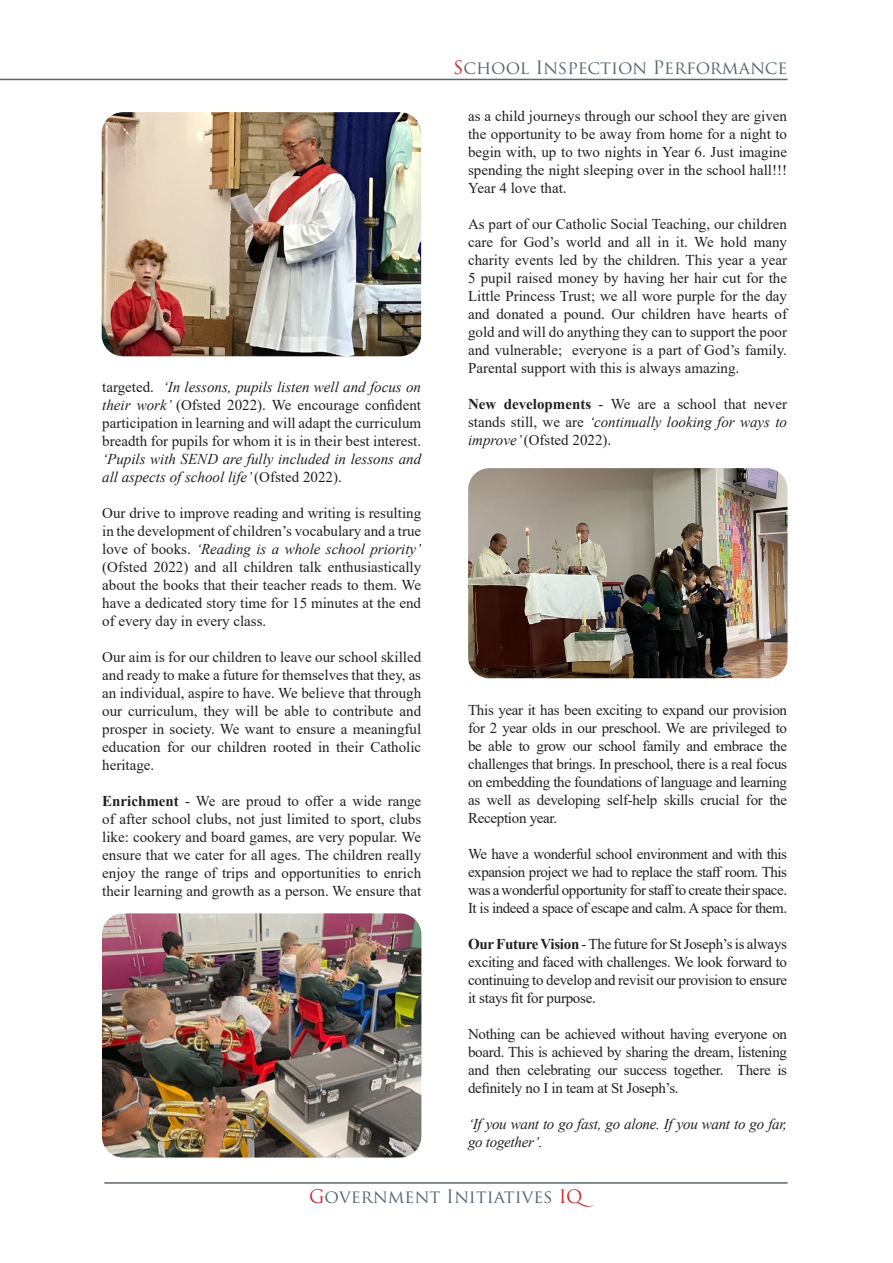
<style>
.page{position:relative;width:893px;height:1263px;background:#fff}
.page>*{position:absolute;margin:0;border:0;box-sizing:border-box;transform-origin:0 0}
.t1{font:18px "Trajan Pro";color:#5a676e}
.Normal__Web{font:15px/18px "Times New Roman";color:#231f20;text-align:justify}
.Normal__Web-2{font:italic 15px/18px "Times New Roman";letter-spacing:-.02em;color:#231f20}
.s1{font-style:italic}
.s2{font-weight:700}
.s3{color:#d1232a}
</style>
<div class="page">
<hr style="left:0;top:79px;width:788px;height:1px;background:#5a676e">
<hr style="left:104px;top:1182px;width:684px;height:2px;background:#5a676e">
<img style="left:468px;top:468px;width:320px;height:210px">
<img style="left:102px;top:913px;width:319px;height:244px">
<img style="left:102px;top:112px;width:319px;height:244px">
<p class="Normal__Web" style="left:102px;top:378px;width:320px">targeted. <span class="s1">‘In lessons, pupils listen well and focus on their work’</span> (Ofsted 2022). We encourage confident participation in learning and will adapt the curriculum breadth for pupils for whom it is in their best interest. <span class="s1">‘Pupils with SEND are fully included in lessons and all aspects of school life’</span> (Ofsted 2022).</p>
<p class="Normal__Web" style="left:102px;top:504px;width:320px">Our drive to improve reading and writing is resulting in the development of children’s vocabulary and a true love of books. <span class="s1">‘Reading is a whole school priority’ </span>(Ofsted 2022) and all children talk enthusiastically about the books that their teacher reads to them. We have a dedicated story time for 15 minutes at the end of every day in every class.</p>
<p class="Normal__Web" style="left:102px;top:648px;width:320px">Our aim is for our children to leave our school skilled and ready to make a future for themselves that they, as an individual, aspire to have. We believe that through our curriculum, they will be able to contribute and prosper in society. We want to ensure a meaningful education for our children rooted in their Catholic heritage.</p>
<p class="Normal__Web" style="left:102px;top:792px;width:320px"><span class="s2">Enrichment</span> - We are proud to offer a wide range of after school clubs, not just limited to sport, clubs like: cookery and board games, are very popular. We ensure that we cater for all ages. The children really enjoy the range of trips and opportunities to enrich their learning and growth as a person. We ensure that</p>
<p class="t1" style="left:453px;top:56px;width:336px"><span class="s3">S</span>chool Inspection Performance</p>
<p class="Normal__Web" style="left:468px;top:107px;width:320px">as a child journeys through our school they are given the opportunity to be away from home for a night to begin with, up to two nights in Year 6. Just imagine spending the night sleeping over in the school hall!!!<br>Year 4 love that.</p>
<p class="Normal__Web" style="left:468px;top:215px;width:320px">As part of our Catholic Social Teaching, our children care for God’s world and all in it. We hold many charity events led by the children. This year a year 5 pupil raised money by having her hair cut for the Little Princess Trust; we all wore purple for the day and donated a pound. Our children have hearts of gold and will do anything they can to support the poor and vulnerable; everyone is a part of God’s family.<br>Parental support with this is always amazing.</p>
<p class="Normal__Web" style="left:468px;top:395px;width:320px"><span class="s2">New developments</span> - We are a school that never stands still, we are <span class="s1">‘continually looking for ways to improve’</span> (Ofsted 2022).</p>
<p class="Normal__Web" style="left:468px;top:701px;width:320px">This year it has been exciting to expand our provision for 2 year olds in our preschool. We are privileged to be able to grow our school family and embrace the challenges that brings. In preschool, there is a real focus on embedding the foundations of language and learning as well as developing self-help skills crucial for the Reception year.</p>
<p class="Normal__Web" style="left:468px;top:845px;width:320px">We have a wonderful school environment and with this expansion project we had to replace the staff room. This was a wonderful opportunity for staff to create their space.<br>It is indeed a space of escape and calm. A space for them.</p>
<p class="Normal__Web" style="left:468px;top:935px;width:320px"><span class="s2">Our Future Vision</span> - The future for St Joseph’s is always exciting and faced with challenges. We look forward to continuing to develop and revisit our provision to ensure it stays fit for purpose.</p>
<p class="Normal__Web" style="left:468px;top:1025px;width:320px">Nothing can be achieved without having everyone on board. This is achieved by sharing the dream, listening and then celebrating our success together. There is definitely no I in team at St Joseph’s.</p>
<p class="Normal__Web-2" style="left:468px;top:1115px;width:320px">‘If you want to go fast, go alone. If you want to go far, go together’.</p>
<p class="t1" style="left:309px;top:1185px;width:286px"><span class="s3">G</span>overnment Initiatives <span class="s3">IQ</span></p>
</div>
